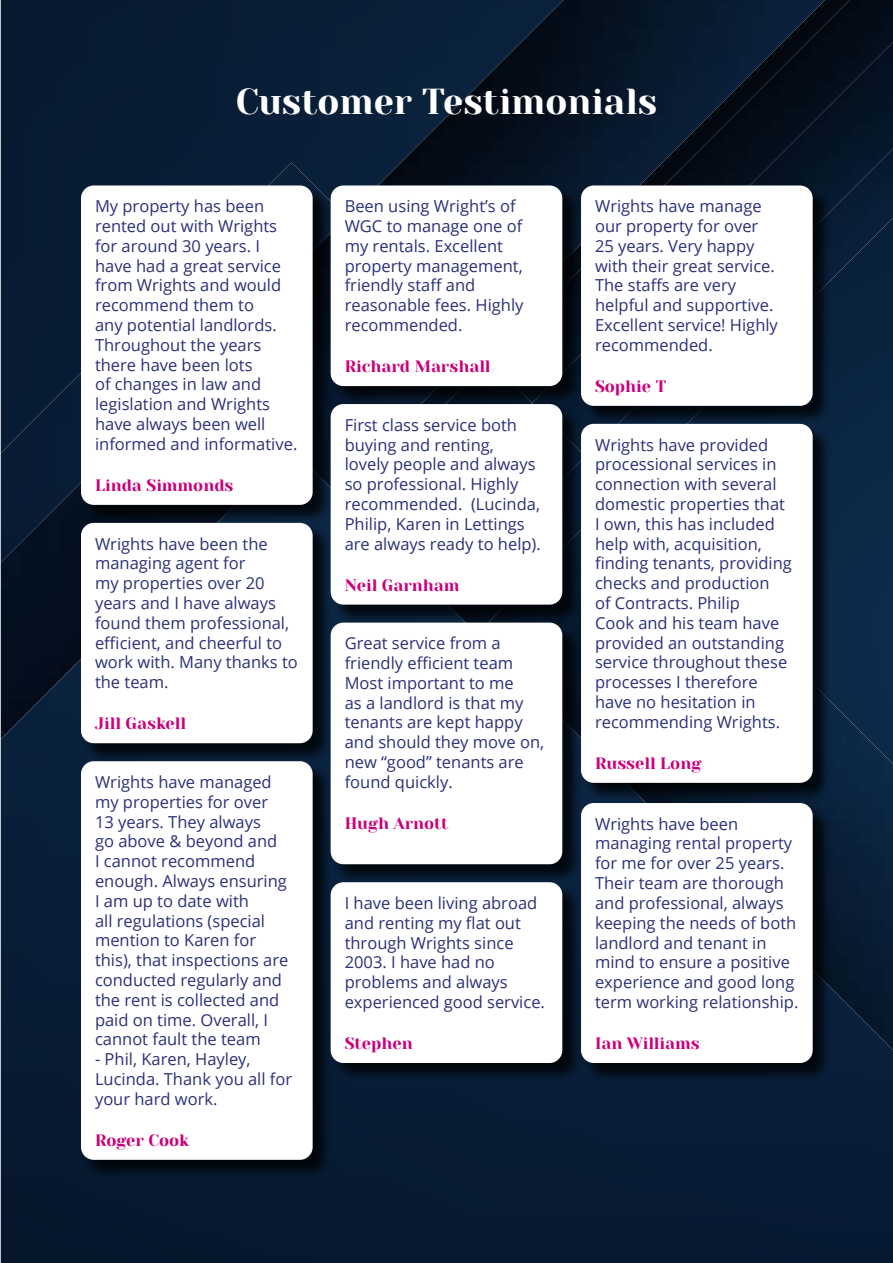
<style>
.page{position:relative;width:893px;height:1263px;background:#fff}
.page>*{position:absolute;margin:0;border:0;box-sizing:border-box;transform-origin:0 0}
.t1{font:36px "Yeseva One";color:#fff}
.t2{font:16.5px/19.8px "Open Sans";color:#2b3078}
.t3{font:16.5px "Yeseva One";color:#c9007b}
</style>
<div class="page">
<img style="left:581px;top:0;width:312px;height:403px">
<img style="left:825px;top:0;width:24px;height:360px">
<img style="left:563px;top:0;width:262px;height:194px">
<img style="left:1px;top:0;width:562px;height:187px">
<div style="left:1px;top:162px;width:345px;height:286px;background:#081c34"></div>
<img style="left:1px;top:448px;width:892px;height:815px">
<div style="left:83px;top:525px;width:249px;height:237px;background:#000;opacity:.75"></div>
<div style="left:81px;top:523px;width:232px;height:220px;background:#fff;border-radius:13px"></div>
<div style="left:332px;top:187px;width:249px;height:218px;background:#000;opacity:.75"></div>
<div style="left:331px;top:185px;width:231px;height:201px;background:#fff;border-radius:13px"></div>
<div style="left:583px;top:187px;width:249px;height:238px;background:#000;opacity:.75"></div>
<div style="left:581px;top:185px;width:232px;height:221px;background:#fff;border-radius:13px"></div>
<div style="left:83px;top:187px;width:249px;height:337px;background:#000;opacity:.75"></div>
<div style="left:81px;top:185px;width:232px;height:320px;background:#fff;border-radius:13px"></div>
<div style="left:332px;top:406px;width:249px;height:217px;background:#000;opacity:.75"></div>
<div style="left:331px;top:404px;width:231px;height:201px;background:#fff;border-radius:13px"></div>
<div style="left:583px;top:426px;width:249px;height:375px;background:#000;opacity:.75"></div>
<div style="left:581px;top:424px;width:232px;height:359px;background:#fff;border-radius:13px"></div>
<div style="left:83px;top:763px;width:249px;height:415px;background:#000;opacity:.75"></div>
<div style="left:81px;top:761px;width:232px;height:399px;background:#fff;border-radius:13px"></div>
<div style="left:332px;top:624px;width:249px;height:259px;background:#000;opacity:.75"></div>
<div style="left:331px;top:623px;width:231px;height:241px;background:#fff;border-radius:13px"></div>
<div style="left:583px;top:805px;width:249px;height:276px;background:#000;opacity:.75"></div>
<div style="left:581px;top:803px;width:232px;height:260px;background:#fff;border-radius:13px"></div>
<div style="left:332px;top:884px;width:249px;height:198px;background:#000;opacity:.75"></div>
<div style="left:331px;top:882px;width:231px;height:181px;background:#fff;border-radius:13px"></div>
<h1 class="t1" style="left:236px;top:75px;width:423px">Customer Testimonials</h1>
<p class="t2" style="left:95px;top:196px;width:204px">My property has been rented out with Wrights for around 30 years. I have had a great service from Wrights and would recommend them to<br>any potential landlords.<br>Throughout the years there have been lots<br>of changes in law and legislation and Wrights have always been well informed and informative.</p>
<p class="t3" style="left:95px;top:473px;width:140px">Linda Simmonds</p>
<p class="t2" style="left:95px;top:533px;width:204px">Wrights have been the managing agent for<br>my properties over 20 years and I have always found them professional, efficient, and cheerful to work with. Many thanks to the team.</p>
<p class="t3" style="left:95px;top:711px;width:92px">Jill Gaskell</p>
<p class="t2" style="left:95px;top:771px;width:195px">Wrights have managed my properties for over<br>13 years. They always<br>go above &amp; beyond and<br>I cannot recommend enough. Always ensuring<br>I am up to date with<br>all regulations (special mention to Karen for this), that inspections are conducted regularly and the rent is collected and paid on time. Overall, I cannot fault the team</p>
<p class="t2" style="left:95px;top:1049px;width:199px">- Phil, Karen, Hayley,<br>Lucinda. Thank you all for your hard work.</p>
<p class="t3" style="left:95px;top:1128px;width:96px">Roger Cook</p>
<p class="t2" style="left:345px;top:196px;width:180px">Been using Wright’s of<br>WGC to manage one of my rentals. Excellent property management, friendly staff and reasonable fees. Highly recommended.</p>
<p class="t3" style="left:345px;top:354px;width:147px">Richard Marshall</p>
<p class="t2" style="left:595px;top:196px;width:184px">Wrights have manage our property for over<br>25 years. Very happy with their great service.<br>The staffs are very helpful and supportive.<br>Excellent service! Highly recommended.</p>
<p class="t3" style="left:595px;top:374px;width:73px">Sophie T</p>
<p class="t2" style="left:345px;top:414px;width:198px">First class service both buying and renting, lovely people and always so professional. Highly recommended. (Lucinda,<br>Philip, Karen in Lettings are always ready to help).</p>
<p class="t3" style="left:345px;top:573px;width:116px">Neil Garnham</p>
<p class="t2" style="left:595px;top:434px;width:198px">Wrights have provided processional services in connection with several domestic properties that<br>I own, this has included help with, acquisition, finding tenants, providing checks and production<br>of Contracts. Philip<br>Cook and his team have provided an outstanding service throughout these processes I therefore have no hesitation in recommending Wrights.</p>
<p class="t3" style="left:595px;top:751px;width:108px">Russell Long</p>
<p class="t2" style="left:345px;top:633px;width:201px">Great service from a friendly efficient team<br>Most important to me<br>as a landlord is that my tenants are kept happy and should they move on, new “good” tenants are found quickly.</p>
<p class="t3" style="left:345px;top:811px;width:106px">Hugh Arnott</p>
<p class="t2" style="left:595px;top:813px;width:205px">Wrights have been managing rental property for me for over 25 years.<br>Their team are thorough and professional, always keeping the needs of both landlord and tenant in mind to ensure a positive experience and good long term working relationship.</p>
<p class="t3" style="left:595px;top:1031px;width:106px">Ian Williams</p>
<p class="t2" style="left:345px;top:892px;width:202px">I have been living abroad and renting my flat out through Wrights since<br>2003. I have had no problems and always experienced good service.</p>
<p class="t3" style="left:345px;top:1031px;width:69px">Stephen</p>
</div>
